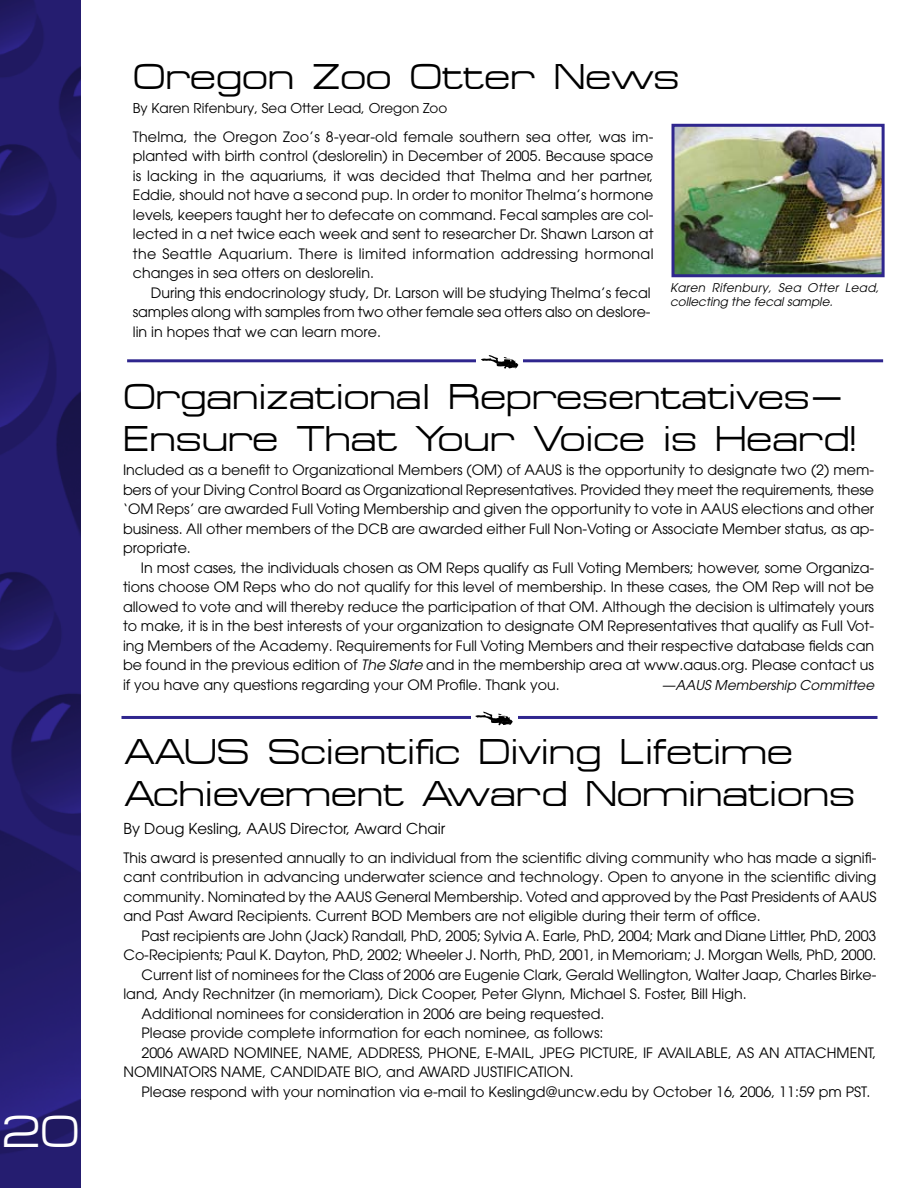
<style>
.page{position:relative;width:918px;height:1188px;background:#fff}
.page>*{position:absolute;margin:0;border:0;box-sizing:border-box;transform-origin:0 0}
.t1{font:45px "Micro Extended";color:#fff}
.t2{font:36px/42px "Micro Extended";color:#000}
.t3{font:15px "Avant Garde";color:#000}
.t4{font:14.25px/19.5px "Avant Garde";color:#000;text-align:justify}
.t5{font:13.5px "Avant Garde";color:#000}
.t6{font:italic 13.5px "Avant Garde";color:#000}
.t7{font:italic 12px/14.2px "Avant Garde";letter-spacing:.025em;color:#000}
.s1{font-style:italic}
</style>
<div class="page">
<img style="left:0;top:0;width:81px;height:1188px">
<hr style="left:122px;top:716px;width:756px;height:3px;background:#2f268e">
<div style="left:471px;top:708px;width:46px;height:21px;background:#fff"></div>
<svg style="left:475px;top:712px;width:38px;height:14px"></svg>
<hr style="left:127px;top:359px;width:756px;height:3px;background:#2f268e">
<div style="left:477px;top:351px;width:46px;height:21px;background:#fff"></div>
<svg style="left:481px;top:355px;width:38px;height:14px"></svg>
<img style="left:676px;top:128px;width:205px;height:145px">
<div style="left:672px;top:124px;width:213px;height:153px;border:3px solid #2f268e"></div>
<h1 class="t1" style="left:2px;top:1115px;width:79px">20</h1>
<h2 class="t2" style="left:133px;top:60px;width:548px">Oregon Zoo Otter News</h2>
<p class="t5" style="left:133px;top:103px;width:316px">By Karen Rifenbury, Sea Otter Lead, Oregon Zoo</p>
<p class="t4" style="left:133px;top:128px;width:522px">Thelma, the Oregon Zoo’s 8-year-old female southern sea otter, was im&shy;planted with birth control (deslorelin) in December of 2005. Because space is lacking in the aquariums, it was decided that Thelma and her partner, Eddie, should not have a second pup. In order to monitor Thelma’s hormone levels, keepers taught her to defecate on command. Fecal samples are col&shy;lected in a net twice each week and sent to researcher Dr. Shawn Larson at the Seattle Aquarium. There is limited information addressing hormonal changes in sea otters on deslorelin.</p>
<p class="t4" style="left:133px;top:284px;width:519px;text-indent:18px">During this endocrinology study, Dr. Larson will be studying Thelma’s fecal samples along with samples from two other female sea otters also on deslore&shy;lin in hopes that we can learn more.</p>
<p class="t7" style="left:670px;top:281px;width:211px">Karen Rifenbury, Sea Otter Lead, collecting the fecal sample.</p>
<h2 class="t2" style="left:123px;top:380px;width:735px">Organizational Representatives—<br>Ensure That Your Voice is Heard!</h2>
<p class="t4" style="left:123px;top:462px;width:753px">Included as a benefit to Organizational Members (OM) of AAUS is the opportunity to designate two (2) mem&shy;bers of your Diving Control Board as Organizational Representatives. Provided they meet the requirements, these ‘OM Reps’ are awarded Full Voting Membership and given the opportunity to vote in AAUS elections and other business. All other members of the DCB are awarded either Full Non-Voting or Associate Member status, as ap&shy;propriate.</p>
<p class="t4" style="left:123px;top:559px;width:753px;text-indent:18px">In most cases, the individuals chosen as OM Reps qualify as Full Voting Members; however, some Organiza&shy;tions choose OM Reps who do not qualify for this level of membership. In these cases, the OM Rep will not be allowed to vote and will thereby reduce the participation of that OM. Although the decision is ultimately yours to make, it is in the best interests of your organization to designate OM Representatives that qualify as Full Vot&shy;ing Members of the Academy. Requirements for Full Voting Members and their respective database fields can be found in the previous edition of <span class="s1">The Slate</span> and in the membership area at www.aaus.org. Please contact us if you have any questions regarding your OM Profile. Thank you.</p>
<p class="t6" style="left:662px;top:680px;width:214px">—AAUS Membership Committee</p>
<h2 class="t2" style="left:124px;top:734px;width:732px">AAUS Scientific Diving Lifetime<br>Achievement Award Nominations</h2>
<p class="t3" style="left:123px;top:823px;width:323px">By Doug Kesling, AAUS Director, Award Chair</p>
<p class="t4" style="left:123px;top:849px;width:755px">This award is presented annually to an individual from the scientific diving community who has made a signifi&shy;cant contribution in advancing underwater science and technology. Open to anyone in the scientific diving community. Nominated by the AAUS General Membership. Voted and approved by the Past Presidents of AAUS and Past Award Recipients. Current BOD Members are not eligible during their term of office.</p>
<p class="t4" style="left:141px;top:927px;width:736px">Past recipients are John (Jack) Randall, PhD, 2005; Sylvia A. Earle, PhD, 2004; Mark and Diane Littler, PhD, 2003</p>
<p class="t4" style="left:123px;top:947px;width:755px">Co-Recipients; Paul K. Dayton, PhD, 2002; Wheeler J. North, PhD, 2001, in Memoriam; J. Morgan Wells, PhD, 2000.</p>
<p class="t4" style="left:141px;top:966px;width:736px">Current list of nominees for the Class of 2006 are Eugenie Clark, Gerald Wellington, Walter Jaap, Charles Birke-</p>
<p class="t4" style="left:123px;top:986px;width:625px">land, Andy Rechnitzer (in memoriam), Dick Cooper, Peter Glynn, Michael S. Foster, Bill High.</p>
<p class="t4" style="left:141px;top:1005px;width:465px">Additional nominees for consideration in 2006 are being requested.</p>
<p class="t4" style="left:141px;top:1025px;width:464px">Please provide complete information for each nominee, as follows:</p>
<p class="t4" style="left:141px;top:1044px;width:736px">2006 AWARD NOMINEE, NAME, ADDRESS, PHONE, E-MAIL, JPEG PICTURE, IF AVAILABLE, AS AN ATTACHMENT,</p>
<p class="t4" style="left:123px;top:1064px;width:452px">NOMINATORS NAME, CANDIDATE BIO, and AWARD JUSTIFICATION.</p>
<p class="t4" style="left:141px;top:1083px;width:730px">Please respond with your nomination via e-mail to Keslingd@uncw.edu by October 16, 2006, 11:59 pm PST.</p>
</div>
